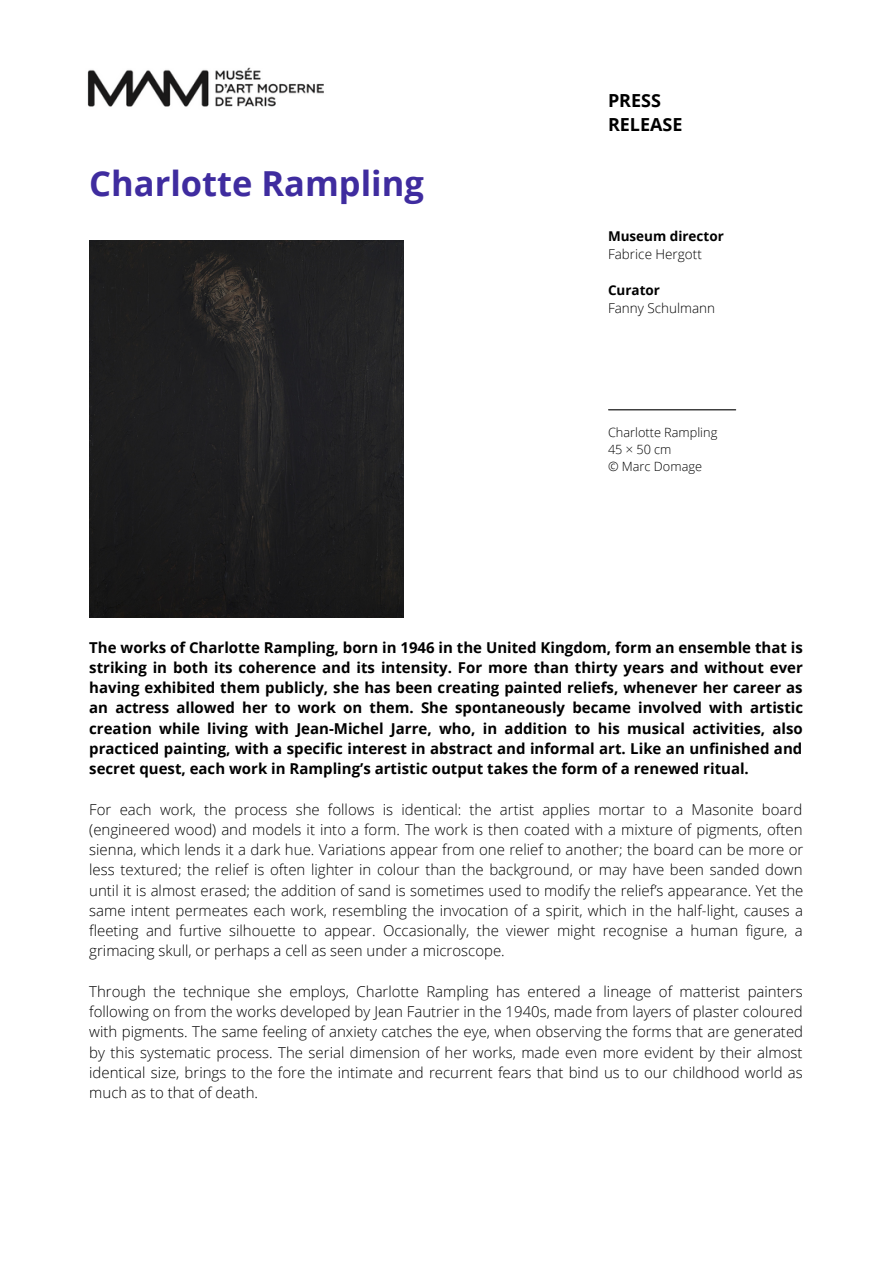
<style>
.page{position:relative;width:893px;height:1264px;background:#fff}
.page>*{position:absolute;margin:0;border:0;box-sizing:border-box;transform-origin:0 0}
.t1{font:700 34.5px "Open Sans";color:#3f2c9f}
.t2{font:700 18px "Open Sans";color:#000}
.t3{font:300 15px/20.2px "Open Sans";color:#000;text-align:justify}
.t4{font:700 15px/20.2px "Open Sans";color:#000;text-align:justify}
.t5{font:300 13.5px "Open Sans";color:#000}
.t6{font:700 13.5px "Open Sans";color:#000}
.t7{font:300 12.75px "Open Sans";color:#000}
</style>
<div class="page">
<img style="left:87px;top:67px;width:237px;height:40px">
<hr style="left:608px;top:409px;width:127px;height:1px;background:#000">
<img style="left:89px;top:240px;width:314px;height:378px">
<p class="t1" style="left:89px;top:159px;width:336px">Charlotte Rampling</p>
<p class="t2" style="left:608px;top:87px;width:55px">PRESS</p>
<p class="t2" style="left:608px;top:112px;width:76px">RELEASE</p>
<p class="t6" style="left:608px;top:226px;width:117px">Museum director</p>
<p class="t5" style="left:608px;top:244px;width:95px">Fabrice Hergott</p>
<p class="t6" style="left:608px;top:280px;width:54px">Curator</p>
<p class="t5" style="left:608px;top:298px;width:109px">Fanny Schulmann</p>
<p class="t7" style="left:608px;top:423px;width:111px">Charlotte Rampling</p>
<p class="t7" style="left:608px;top:440px;width:65px">45 × 50 cm</p>
<p class="t7" style="left:608px;top:457px;width:95px">© Marc Domage</p>
<p class="t4" style="left:89px;top:636px;width:715px">The works of Charlotte Rampling, born in 1946 in the United Kingdom, form an ensemble that is striking in both its coherence and its intensity. For more than thirty years and without ever having exhibited them publicly, she has been creating painted reliefs, whenever her career as an actress allowed her to work on them. She spontaneously became involved with artistic creation while living with Jean-Michel Jarre, who, in addition to his musical activities, also practiced painting, with a specific interest in abstract and informal art. Like an unfinished and secret quest, each work in Rampling’s artistic output takes the form of a renewed ritual.</p>
<p class="t3" style="left:89px;top:798px;width:715px">For each work, the process she follows is identical: the artist applies mortar to a Masonite board (engineered wood) and models it into a form. The work is then coated with a mixture of pigments, often sienna, which lends it a dark hue. Variations appear from one relief to another; the board can be more or less textured; the relief is often lighter in colour than the background, or may have been sanded down until it is almost erased; the addition of sand is sometimes used to modify the relief’s appearance. Yet the same intent permeates each work, resembling the invocation of a spirit, which in the half-light, causes a fleeting and furtive silhouette to appear. Occasionally, the viewer might recognise a human figure, a grimacing skull, or perhaps a cell as seen under a microscope.</p>
<p class="t3" style="left:89px;top:980px;width:715px">Through the technique she employs, Charlotte Rampling has entered a lineage of matterist painters following on from the works developed by Jean Fautrier in the 1940s, made from layers of plaster coloured with pigments. The same feeling of anxiety catches the eye, when observing the forms that are generated by this systematic process. The serial dimension of her works, made even more evident by their almost identical size, brings to the fore the intimate and recurrent fears that bind us to our childhood world as much as to that of death.</p>
</div>
